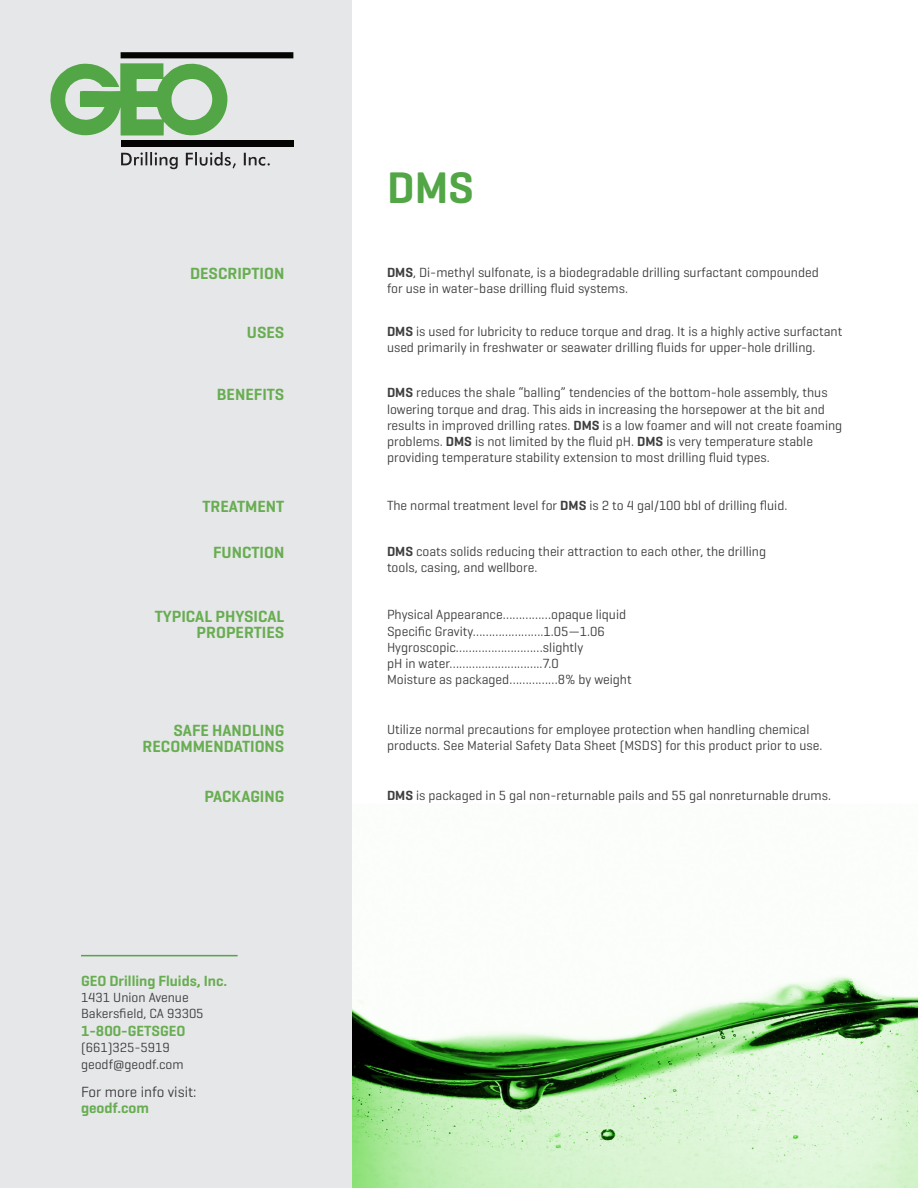
<style>
.page{position:relative;width:918px;height:1188px;background:#fff}
.page>*{position:absolute;margin:0;border:0;box-sizing:border-box;transform-origin:0 0}
.t1{font:600 45px "Geogrotesque";color:#52a645}
.t2{font:600 16.5px/16.5px "Geogrotesque";color:#68ad52;text-align:right}
.t3{font:600 15px "Geogrotesque";color:#68ad52}
.t4{font:15px/16.5px "Geogrotesque";color:#3e3e3f}
.t5{font:13.5px/16.2px "Geogrotesque";color:#3e3e3f}
.s1{font-weight:600}
.s2{font-weight:600;color:#68ad52}
</style>
<div class="page">
<div style="left:0;top:0;width:353px;height:1188px;background:#e6e7e9"></div>
<img style="left:353px;top:975px;width:565px;height:213px">
<svg style="left:50px;top:52px;width:243px;height:84px"></svg>
<div style="left:121px;top:140px;width:172px;height:6px;background:#040503"></div>
<svg style="left:121px;top:152px;width:149px;height:17px"></svg>
<hr style="left:81px;top:955px;width:157px;height:1px;background:#52a645">
<p class="t1" style="left:387px;top:160px;width:88px">DMS</p>
<p class="t2" style="left:190px;top:265px;width:96px">DESCRIPTION</p>
<p class="t5" style="left:387px;top:263px;width:433px"><span class="s1">DMS</span>, Di-methyl sulfonate, is a biodegradable drilling surfactant compounded</p>
<p class="t5" style="left:387px;top:280px;width:243px">for use in water-base drilling fluid systems.</p>
<p class="t2" style="left:247px;top:324px;width:39px">USES</p>
<p class="t5" style="left:387px;top:323px;width:457px"><span class="s1">DMS</span> is used for lubricity to reduce torque and drag. It is a highly active surfactant used primarily in freshwater or seawater drilling fluids for upper-hole drilling.</p>
<p class="t2" style="left:217px;top:386px;width:69px">BENEFITS</p>
<p class="t5" style="left:387px;top:384px;width:457px"><span class="s1">DMS</span> reduces the shale “balling” tendencies of the bottom-hole assembly, thus lowering torque and drag. This aids in increasing the horsepower at the bit and results in improved drilling rates. <span class="s1">DMS</span> is a low foamer and will not create foaming problems. <span class="s1">DMS</span> is not limited by the fluid pH. <span class="s1">DMS</span> is very temperature stable providing temperature stability extension to most drilling fluid types.</p>
<p class="t2" style="left:202px;top:498px;width:84px">TREATMENT</p>
<p class="t5" style="left:387px;top:496px;width:402px">The normal treatment level for <span class="s1">DMS</span> is 2 to 4 gal/100 bbl of drilling fluid.</p>
<p class="t5" style="left:387px;top:543px;width:381px"><span class="s1">DMS</span> coats solids reducing their attraction to each other, the drilling</p>
<p class="t5" style="left:387px;top:559px;width:152px">tools, casing, and wellbore.</p>
<p class="t2" style="left:213px;top:544px;width:73px">FUNCTION</p>
<p class="t2" style="left:155px;top:608px;width:131px">TYPICAL PHYSICAL<br>PROPERTIES</p>
<p class="t5" style="left:387px;top:606px;width:241px">Physical Appearance……………opaque liquid</p>
<p class="t5" style="left:387px;top:623px;width:219px">Specific Gravity………………….1.05—1.06</p>
<p class="t5" style="left:387px;top:639px;width:198px">Hygroscopic………………………slightly</p>
<p class="t5" style="left:387px;top:655px;width:173px">pH in water………………………..7.0</p>
<p class="t5" style="left:387px;top:671px;width:246px">Moisture as packaged……………8% by weight</p>
<p class="t5" style="left:387px;top:721px;width:437px">Utilize normal precautions for employee protection when handling chemical products. See Material Safety Data Sheet (MSDS) for this product prior to use.</p>
<p class="t2" style="left:173px;top:722px;width:112px">SAFE HANDLING</p>
<p class="t2" style="left:143px;top:738px;width:143px">RECOMMENDATIONS</p>
<p class="t2" style="left:204px;top:788px;width:81px">PACKAGING</p>
<p class="t5" style="left:387px;top:787px;width:445px"><span class="s1">DMS</span> is packaged in 5 gal non-returnable pails and 55 gal nonreturnable drums.</p>
<p class="t3" style="left:81px;top:971px;width:148px">GEO Drilling Fluids, Inc.</p>
<p class="t5" style="left:81px;top:989px;width:109px">1431 Union Avenue</p>
<p class="t5" style="left:81px;top:1005px;width:124px">Bakersfield, CA 93305</p>
<p class="t3" style="left:81px;top:1022px;width:106px">1-800-GETSGEO</p>
<p class="t5" style="left:81px;top:1039px;width:104px">(661)325-5919 geodf@geodf.com</p>
<p class="t4" style="left:81px;top:1083px;width:117px">For more info visit: <span class="s2">geodf.com</span></p>
</div>
